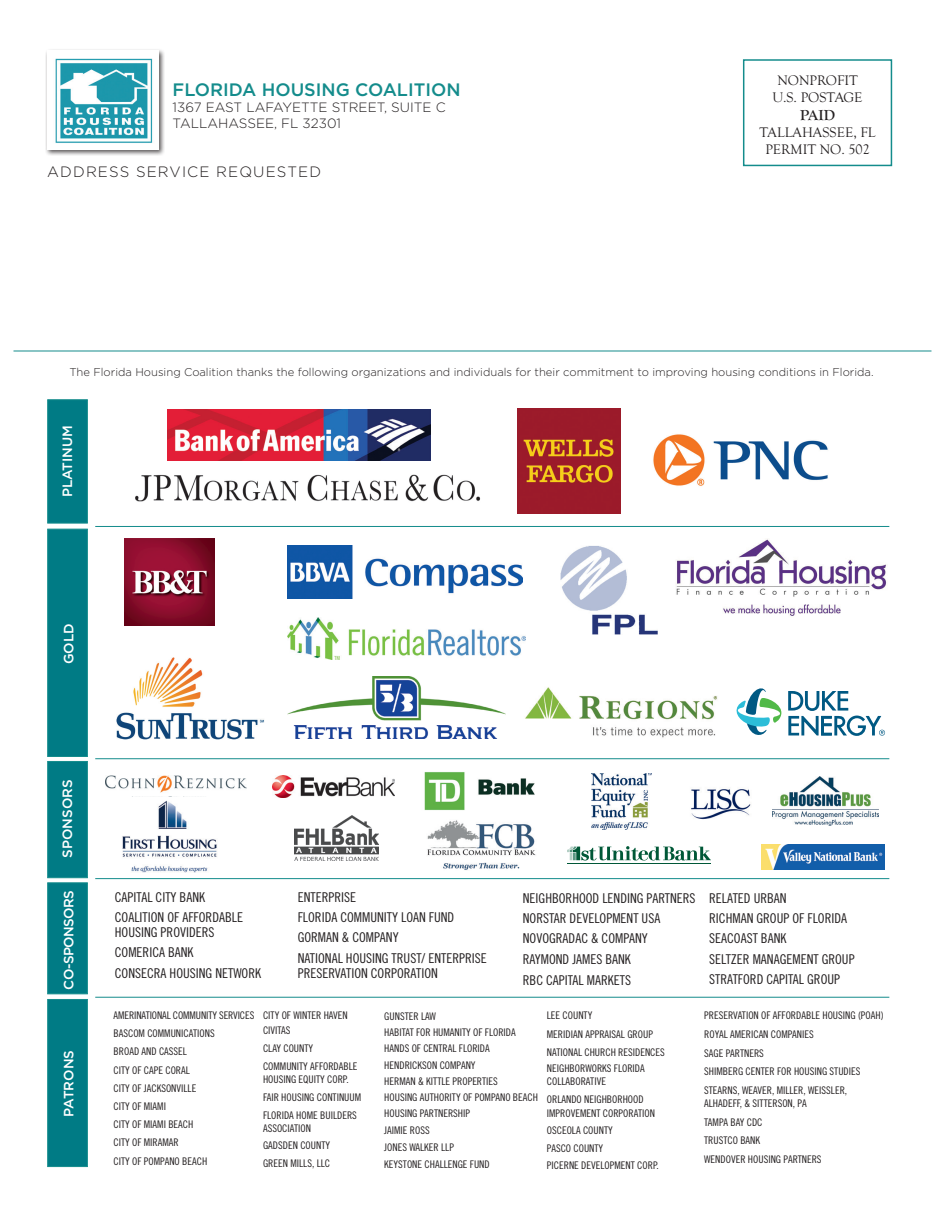
<style>
.page{position:relative;width:945px;height:1215px;background:#fff}
.page>*{position:absolute;margin:0;border:0;box-sizing:border-box;transform-origin:0 0}
.t1{font:500 18px "Gotham";color:#148c8c}
.t2{font:300 15px "Gotham";letter-spacing:.075em;color:#231f20}
.t3{font:700 15px "Goudy Old Style T";color:#231f20}
.t4{font:14.25px/17.1px "Goudy Old Style T";color:#231f20;text-align:center}
.t5{font:13.5px/20.2px "Trade Gothic LT Std Cn 18";color:#231f20}
.t6{font:300 13.5px/16.2px "Gotham";color:#231f20}
.t7{font:500 13.5px "Gotham";color:#fff}
.t8{font:500 13.5px "Gotham";letter-spacing:-.04em;color:#fff}
.t9{font:300 11.25px "Gotham";color:#231f20}
.t10{font:10.5px/16.5px "Trade Gothic LT Std Cn 18";color:#231f20}
</style>
<div class="page">
<img style="left:116px;top:657px;width:148px;height:83px">
<div style="left:45px;top:49px;width:120px;height:107px;background:#231f20;opacity:.75"></div>
<img style="left:47px;top:51px;width:112px;height:99px">
<div style="left:743px;top:59px;width:149px;height:107px;border:2px solid #148c8c"></div>
<hr style="left:14px;top:351px;width:918px;height:1px;background:#148c8c">
<img style="left:517px;top:408px;width:104px;height:105px">
<img style="left:653px;top:434px;width:175px;height:52px">
<div style="left:47px;top:399px;width:41px;height:124px;background:#007b85;border:1px solid #148c8c"></div>
<div style="left:47px;top:529px;width:41px;height:228px;background:#007b85;border:1px solid #148c8c"></div>
<div style="left:47px;top:761px;width:41px;height:117px;background:#007b85;border:1px solid #148c8c"></div>
<div style="left:47px;top:882px;width:41px;height:112px;background:#007b85;border:1px solid #148c8c"></div>
<div style="left:47px;top:999px;width:41px;height:168px;background:#007b85;border:1px solid #148c8c"></div>
<img style="left:125px;top:538px;width:90px;height:87px">
<img style="left:561px;top:546px;width:96px;height:88px">
<img style="left:288px;top:546px;width:235px;height:52px">
<img style="left:288px;top:618px;width:238px;height:42px">
<img style="left:676px;top:539px;width:211px;height:77px">
<img style="left:424px;top:772px;width:111px;height:38px">
<img style="left:288px;top:677px;width:218px;height:61px">
<svg style="left:737px;top:688px;width:148px;height:48px"></svg>
<hr style="left:95px;top:526px;width:794px;height:1px;background:#148c8c">
<hr style="left:95px;top:758px;width:794px;height:1px;background:#148c8c">
<hr style="left:95px;top:878px;width:794px;height:1px;background:#148c8c">
<hr style="left:95px;top:997px;width:794px;height:1px;background:#148c8c">
<img style="left:122px;top:800px;width:95px;height:73px">
<img style="left:272px;top:775px;width:122px;height:22px">
<img style="left:295px;top:816px;width:84px;height:45px">
<img style="left:691px;top:789px;width:60px;height:31px">
<img style="left:592px;top:773px;width:60px;height:57px">
<img style="left:427px;top:820px;width:109px;height:50px">
<img style="left:105px;top:776px;width:142px;height:17px">
<svg style="left:567px;top:846px;width:143px;height:15px"></svg>
<hr style="left:567px;top:863px;width:143px;height:1px;background:#005837">
<img style="left:762px;top:844px;width:122px;height:26px">
<img style="left:525px;top:687px;width:192px;height:51px">
<img style="left:135px;top:474px;width:346px;height:28px">
<img style="left:772px;top:776px;width:107px;height:50px">
<img style="left:167px;top:410px;width:264px;height:50px">
<h1 class="t1" style="left:173px;top:78px;width:290px">FLORIDA HOUSING COALITION</h1>
<p class="t6" style="left:173px;top:99px;width:275px">1367 EAST LAFAYETTE STREET, SUITE C<br>TALLAHASSEE, FL 32301</p>
<h2 class="t2" style="left:47px;top:163px;width:275px">ADDRESS SERVICE REQUESTED</h2>
<h3 class="t4" style="left:772px;top:72px;width:92px">NONPROFIT<br>U.S. POSTAGE</h3>
<h2 class="t3" style="left:800px;top:106px;width:37px">PAID</h2>
<h3 class="t4" style="left:760px;top:124px;width:118px">TALLAHASSEE, FL<br>PERMIT NO. 502</h3>
<p class="t9" style="left:70px;top:365px;width:806px">The Florida Housing Coalition thanks the following organizations and individuals for their commitment to improving housing conditions in Florida.</p>
<p class="t7" style="left:59px;top:497px;width:74px;rotate:-90deg">PLATINUM</p>
<p class="t7" style="left:60px;top:664px;width:42px;rotate:-90deg">GOLD</p>
<p class="t7" style="left:59px;top:858px;width:80px;rotate:-90deg">SPONSORS</p>
<p class="t8" style="left:60px;top:990px;width:101px;rotate:-90deg">CO-SPONSORS</p>
<p class="t7" style="left:60px;top:1117px;width:68px;rotate:-90deg">PATRONS</p>
<p class="t5" style="left:115px;top:887px;width:130px">CAPITAL CITY BANK<br>COALITION OF AFFORDABLE</p>
<p class="t5" style="left:115px;top:922px;width:148px">HOUSING PROVIDERS<br>COMERICA BANK<br>CONSECRA HOUSING NETWORK</p>
<p class="t5" style="left:298px;top:887px;width:191px">ENTERPRISE<br>FLORIDA COMMUNITY LOAN FUND<br>GORMAN &amp; COMPANY<br>NATIONAL HOUSING TRUST/ ENTERPRISE</p>
<p class="t5" style="left:298px;top:963px;width:142px">PRESERVATION CORPORATION</p>
<p class="t5" style="left:523px;top:888px;width:174px">NEIGHBORHOOD LENDING PARTNERS<br>NORSTAR DEVELOPMENT USA<br>NOVOGRADAC &amp; COMPANY<br>RAYMOND JAMES BANK</p>
<p class="t5" style="left:523px;top:970px;width:110px">RBC CAPITAL MARKETS</p>
<p class="t5" style="left:709px;top:888px;width:147px">RELATED URBAN<br>RICHMAN GROUP OF FLORIDA<br>SEACOAST BANK<br>SELTZER MANAGEMENT GROUP<br>STRATFORD CAPITAL GROUP</p>
<p class="t10" style="left:114px;top:1006px;width:142px;line-height:18.1px">AMERINATIONAL COMMUNITY SERVICES<br>BASCOM COMMUNICATIONS<br>BROAD AND CASSEL<br>CITY OF CAPE CORAL<br>CITY OF JACKSONVILLE<br>CITY OF MIAMI<br>CITY OF MIAMI BEACH<br>CITY OF MIRAMAR<br>CITY OF POMPANO BEACH</p>
<p class="t10" style="left:263px;top:1008px;width:86px;line-height:14.9px">CITY OF WINTER HAVEN<br>CIVITAS</p>
<p class="t10" style="left:263px;top:1039px;width:96px;line-height:17.9px">CLAY COUNTY<br>COMMUNITY AFFORDABLE</p>
<p class="t10" style="left:263px;top:1071px;width:100px;line-height:17.9px">HOUSING EQUITY CORP.<br>FAIR HOUSING CONTINUUM<br>FLORIDA HOME BUILDERS</p>
<p class="t10" style="left:263px;top:1120px;width:69px">ASSOCIATION<br>GADSDEN COUNTY</p>
<p class="t10" style="left:263px;top:1155px;width:69px">GREEN MILLS, LLC</p>
<p class="t10" style="left:384px;top:1007px;width:155px">GUNSTER LAW<br>HABITAT FOR HUMANITY OF FLORIDA<br>HANDS OF CENTRAL FLORIDA<br>HENDRICKSON COMPANY<br>HERMAN &amp; KITTLE PROPERTIES<br>HOUSING AUTHORITY OF POMPANO BEACH<br>HOUSING PARTNERSHIP<br>JAIMIE ROSS<br>JONES WALKER LLP<br>KEYSTONE CHALLENGE FUND</p>
<p class="t10" style="left:547px;top:1006px;width:119px;line-height:18.3px">LEE COUNTY<br>MERIDIAN APPRAISAL GROUP<br>NATIONAL CHURCH RESIDENCES</p>
<p class="t10" style="left:547px;top:1061px;width:99px;line-height:13.5px">NEIGHBORWORKS FLORIDA<br>COLLABORATIVE</p>
<p class="t10" style="left:547px;top:1093px;width:110px;line-height:13.5px">ORLANDO NEIGHBORHOOD<br>IMPROVEMENT CORPORATION</p>
<p class="t10" style="left:547px;top:1122px;width:113px;line-height:17.5px">OSCEOLA COUNTY<br>PASCO COUNTY<br>PICERNE DEVELOPMENT CORP.</p>
<p class="t10" style="left:704px;top:1006px;width:181px;line-height:18.6px">PRESERVATION OF AFFORDABLE HOUSING (POAH)<br>ROYAL AMERICAN COMPANIES<br>SAGE PARTNERS<br>SHIMBERG CENTER FOR HOUSING STUDIES<br>STEARNS, WEAVER, MILLER, WEISSLER,</p>
<p class="t10" style="left:704px;top:1094px;width:119px;line-height:18.6px">ALHADEFF, &amp; SITTERSON, PA<br>TAMPA BAY CDC<br>TRUSTCO BANK<br>WENDOVER HOUSING PARTNERS</p>
</div>
